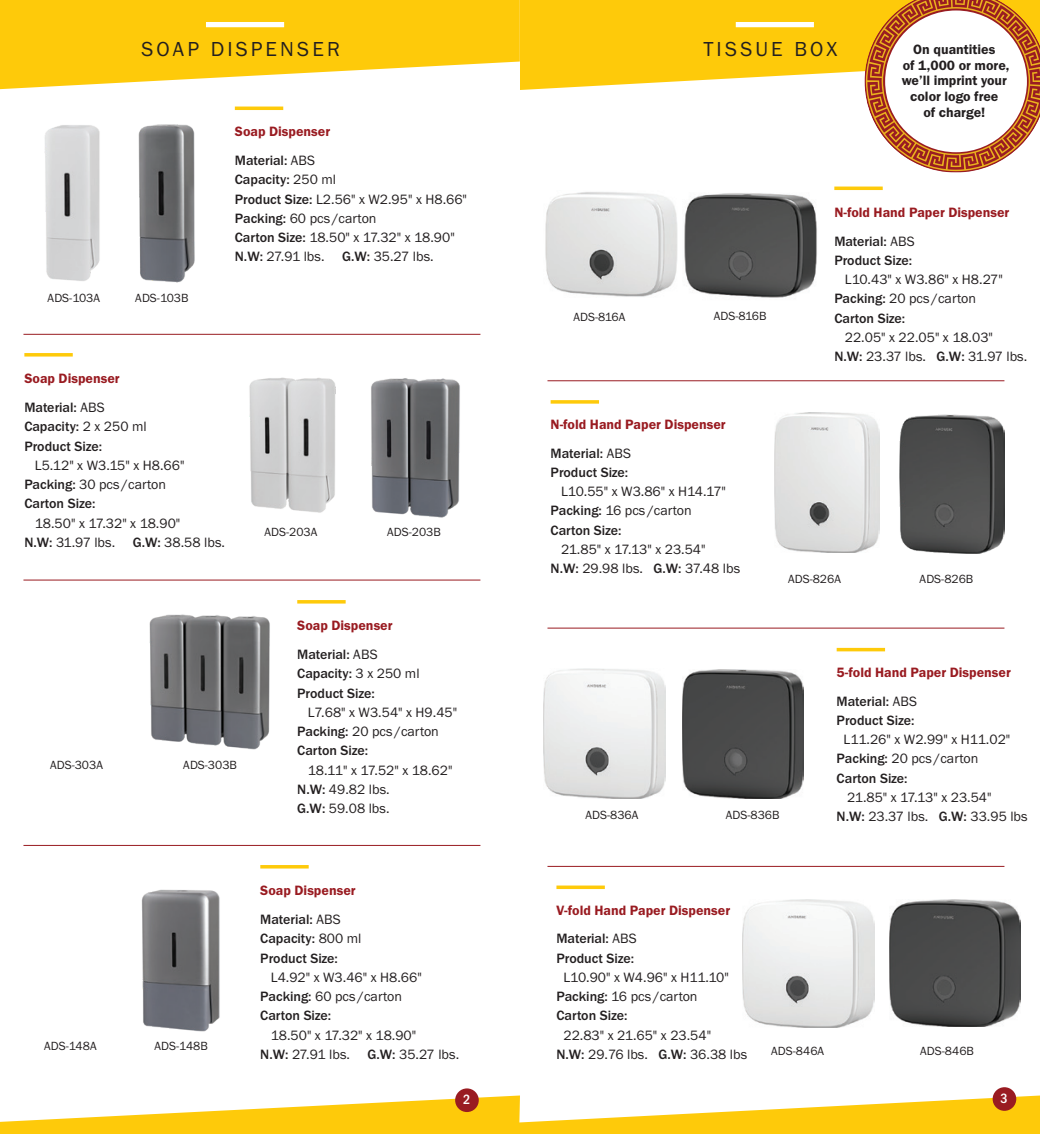
<style>
.page{position:relative;width:1040px;height:1134px;background:#fff}
.page>*{position:absolute;margin:0;border:0;box-sizing:border-box;transform-origin:0 0}
.t1{font:21px "Franklin Gothic FS";letter-spacing:.15em;color:#231f20}
.t2{font:14px/19.2px "Franklin Gothic FS";color:#231f20}
.t3{font:600 14px/28.7px "Franklin Gothic FS";color:#991b21}
.t4{font:500 14px/19.2px "Franklin Gothic FS";color:#231f20}
.t5{font:600 14px/15.8px "Franklin Gothic FS";color:#231f20;text-align:center}
.t6{font:500 condensed 14px "Franklin Gothic FS";color:#fff}
.t7{font:12.25px "Franklin Gothic FS";color:#231f20}
.s1{font-weight:500;color:#231f20}
.s2{font-weight:400;color:#231f20}
.s3{font-weight:500}
.s4{font-weight:400}
</style>
<div class="page">
<img style="left:141px;top:889px;width:79px;height:143px">
<img style="left:139px;top:173px;width:56px;height:110px">
<img style="left:249px;top:377px;width:78px;height:136px">
<img style="left:327px;top:378px;width:133px;height:140px">
<img style="left:149px;top:614px;width:121px;height:136px">
<svg style="left:24px;top:353px;width:49px;height:4px"></svg>
<svg style="left:297px;top:600px;width:48px;height:4px"></svg>
<svg style="left:260px;top:865px;width:49px;height:4px"></svg>
<img style="left:45px;top:173px;width:55px;height:108px">
<hr style="left:23px;top:334px;width:457px;height:1px;background:#991b21">
<hr style="left:23px;top:580px;width:457px;height:1px;background:#991b21">
<hr style="left:23px;top:845px;width:457px;height:1px;background:#991b21">
<div style="left:455px;top:1088px;width:24px;height:24px;background:#991b21;border-radius:50%"></div>
<img style="left:543px;top:669px;width:123px;height:130px">
<img style="left:682px;top:669px;width:121px;height:129px">
<img style="left:774px;top:413px;width:105px;height:139px">
<img style="left:899px;top:414px;width:105px;height:139px">
<hr style="left:834px;top:187px;width:48px;height:3px;background:#feca0a">
<svg style="left:550px;top:400px;width:49px;height:4px"></svg>
<hr style="left:836px;top:648px;width:49px;height:3px;background:#feca0a">
<hr style="left:556px;top:886px;width:49px;height:3px;background:#feca0a">
<hr style="left:547px;top:380px;width:457px;height:1px;background:#991b21">
<hr style="left:547px;top:628px;width:457px;height:1px;background:#991b21">
<hr style="left:547px;top:866px;width:457px;height:1px;background:#991b21">
<svg style="left:0;top:1096px;width:1040px;height:38px"></svg>
<div style="left:992px;top:1087px;width:24px;height:24px;background:#991b21;border-radius:50%"></div>
<img style="left:545px;top:192px;width:133px;height:105px">
<img style="left:684px;top:193px;width:133px;height:105px">
<img style="left:742px;top:900px;width:132px;height:128px">
<img style="left:889px;top:900px;width:131px;height:127px">
<svg style="left:0;top:0;width:1040px;height:173px"></svg>
<div style="left:885px;top:10px;width:141px;height:142px;background:#fff;border-radius:50%"></div>
<h1 class="t1" style="left:141px;top:37px;width:200px">SOAP DISPENSER</h1>
<p class="t7" style="left:48px;top:291px;width:54px">ADS-103A</p>
<p class="t7" style="left:135px;top:291px;width:55px">ADS-103B</p>
<p class="t3" style="left:235px;top:118px;width:97px">Soap Dispenser<br><span class="s1">Material:</span> <span class="s2">ABS</span></p>
<p class="t2" style="left:235px;top:170px;width:234px"><span class="s3">Capacity:</span> 250 ml<br><span class="s3">Product Size:</span> L2.56" x W2.95" x H8.66"<br><span class="s3">Packing:</span> 60 pcs / carton<br><span class="s3">Carton Size:</span> 18.50" x 17.32" x 18.90"<br><span class="s3">N.W:</span> 27.91 lbs.</p>
<p class="t2" style="left:342px;top:247px;width:93px"><span class="s3">G.W:</span> 35.27 lbs.</p>
<p class="t3" style="left:24px;top:365px;width:97px">Soap Dispenser<br><span class="s1">Material:</span> <span class="s2">ABS</span></p>
<p class="t4" style="left:24px;top:417px;width:124px">Capacity: <span class="s4">2 x 250 ml<br></span>Product Size:</p>
<p class="t2" style="left:24px;top:456px;width:162px;text-indent:10px">L5.12" x W3.15" x H8.66"<br><span class="s3">Packing:</span> 30 pcs / carton<br><span class="s3">Carton Size:</span></p>
<p class="t2" style="left:24px;top:514px;width:157px;text-indent:10px">18.50" x 17.32" x 18.90"<br><span class="s3">N.W:</span> 31.97 lbs.</p>
<p class="t2" style="left:133px;top:533px;width:94px"><span class="s3">G.W:</span> 38.58 lbs.</p>
<p class="t7" style="left:264px;top:525px;width:55px">ADS-203A</p>
<p class="t7" style="left:387px;top:525px;width:55px">ADS-203B</p>
<p class="t7" style="left:50px;top:758px;width:55px">ADS-303A</p>
<p class="t7" style="left:44px;top:1039px;width:54px">ADS-148A</p>
<p class="t7" style="left:183px;top:758px;width:55px">ADS-303B</p>
<p class="t3" style="left:297px;top:612px;width:97px">Soap Dispenser<br><span class="s1">Material:</span> <span class="s2">ABS</span></p>
<p class="t4" style="left:297px;top:664px;width:124px">Capacity: <span class="s4">3 x 250 ml<br></span>Product Size:</p>
<p class="t2" style="left:297px;top:703px;width:161px;text-indent:10px">L7.68" x W3.54" x H9.45"<br><span class="s3">Packing:</span> 20 pcs / carton<br><span class="s3">Carton Size:</span></p>
<p class="t2" style="left:297px;top:761px;width:157px;text-indent:10px">18.11" x 17.52" x 18.62"<br><span class="s3">N.W:</span> 49.82 lbs.<br><span class="s3">G.W:</span> 59.08 lbs.</p>
<p class="t7" style="left:154px;top:1039px;width:55px">ADS-148B</p>
<p class="t3" style="left:260px;top:877px;width:97px">Soap Dispenser<br><span class="s1">Material:</span> <span class="s2">ABS</span></p>
<p class="t4" style="left:260px;top:929px;width:103px">Capacity: <span class="s4">800 ml<br></span>Product Size:</p>
<p class="t2" style="left:260px;top:968px;width:163px;text-indent:10px">L4.92" x W3.46" x H8.66"<br><span class="s3">Packing:</span> 60 pcs / carton<br><span class="s3">Carton Size:</span></p>
<p class="t2" style="left:260px;top:1026px;width:157px;text-indent:10px">18.50" x 17.32" x 18.90"<br><span class="s3">N.W:</span> 27.91 lbs.</p>
<p class="t2" style="left:367px;top:1045px;width:93px"><span class="s3">G.W:</span> 35.27 lbs.</p>
<p class="t6" style="left:463px;top:1091px;width:9px">2</p>
<p class="t7" style="left:573px;top:311px;width:54px">ADS-816A</p>
<h1 class="t1" style="left:703px;top:37px;width:136px">TISSUE BOX</h1>
<p class="t5" style="left:901px;top:42px;width:109px">On quantities<br>of 1,000 or more, we’ll imprint your color logo free<br>of charge!</p>
<p class="t7" style="left:713px;top:309px;width:54px">ADS-816B</p>
<p class="t3" style="left:834px;top:198px;width:177px">N-fold Hand Paper Dispenser<br><span class="s1">Material:</span> <span class="s2">ABS</span></p>
<p class="t4" style="left:834px;top:251px;width:79px">Product Size:</p>
<p class="t2" style="left:834px;top:270px;width:170px;text-indent:10px">L10.43" x W3.86" x H8.27"<br><span class="s3">Packing:</span> 20 pcs / carton<br><span class="s3">Carton Size:</span></p>
<p class="t2" style="left:834px;top:328px;width:194px;text-indent:10px">22.05" x 22.05" x 18.03"<br><span class="s3">N.W:</span> 23.37 lbs. <span class="s3">G.W:</span> 31.97 lbs.</p>
<p class="t3" style="left:550px;top:410px;width:177px">N-fold Hand Paper Dispenser<br><span class="s1">Material:</span> <span class="s2">ABS</span></p>
<p class="t4" style="left:550px;top:463px;width:79px">Product Size:</p>
<p class="t2" style="left:550px;top:482px;width:177px;text-indent:10px">L10.55" x W3.86" x H14.17"<br><span class="s3">Packing:</span> 16 pcs / carton<br><span class="s3">Carton Size:</span></p>
<p class="t2" style="left:550px;top:540px;width:191px;text-indent:10px">21.85" x 17.13" x 23.54"<br><span class="s3">N.W:</span> 29.98 lbs. <span class="s3">G.W:</span> 37.48 lbs</p>
<p class="t7" style="left:788px;top:573px;width:55px">ADS-826A</p>
<p class="t7" style="left:919px;top:573px;width:55px">ADS-826B</p>
<p class="t7" style="left:585px;top:809px;width:55px">ADS-836A</p>
<p class="t7" style="left:725px;top:809px;width:55px">ADS-836B</p>
<p class="t3" style="left:836px;top:658px;width:176px">5-fold Hand Paper Dispenser<br><span class="s1">Material:</span> <span class="s2">ABS</span></p>
<p class="t4" style="left:836px;top:711px;width:79px">Product Size:</p>
<p class="t2" style="left:836px;top:730px;width:175px;text-indent:7px">L11.26" x W2.99" x H11.02"<br><span class="s3">Packing:</span> 20 pcs / carton<br><span class="s3">Carton Size:</span></p>
<p class="t2" style="left:836px;top:788px;width:192px;text-indent:10px">21.85" x 17.13" x 23.54"<br><span class="s3">N.W:</span> 23.37 lbs. <span class="s3">G.W:</span> 33.95 lbs</p>
<p class="t3" style="left:556px;top:896px;width:175px">V-fold Hand Paper Dispenser<br><span class="s1">Material:</span> <span class="s2">ABS</span></p>
<p class="t4" style="left:556px;top:949px;width:79px">Product Size:</p>
<p class="t2" style="left:556px;top:968px;width:174px;text-indent:7px">L10.90" x W4.96" x H11.10"<br><span class="s3">Packing:</span> 16 pcs / carton<br><span class="s3">Carton Size:</span></p>
<p class="t2" style="left:556px;top:1026px;width:192px;text-indent:7px">22.83" x 21.65" x 23.54"<br><span class="s3">N.W:</span> 29.76 lbs. <span class="s3">G.W:</span> 36.38 lbs</p>
<p class="t7" style="left:771px;top:1044px;width:55px">ADS-846A</p>
<p class="t7" style="left:920px;top:1044px;width:55px">ADS-846B</p>
<p class="t6" style="left:1000px;top:1090px;width:9px">3</p>
</div>
